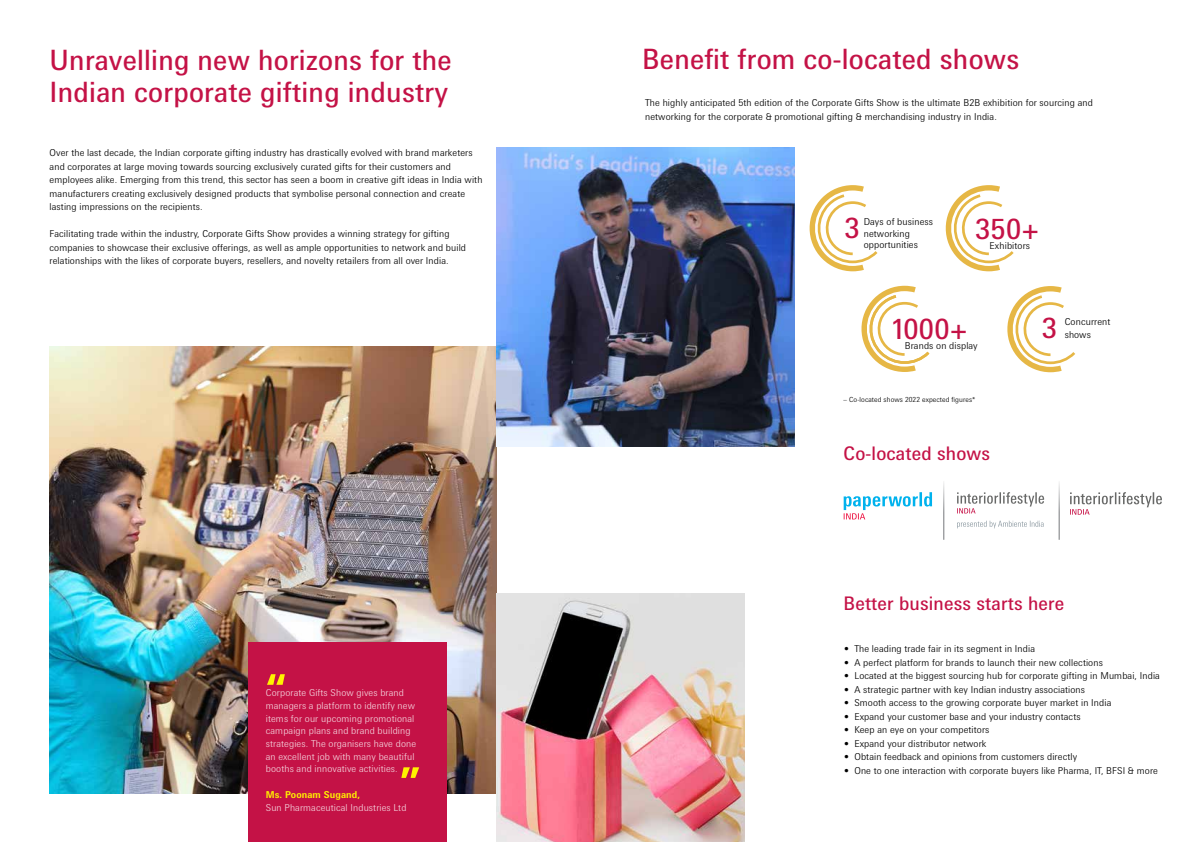
<style>
.page{position:relative;width:1191px;height:842px;background:#fff}
.page>*{position:absolute;margin:0;border:0;box-sizing:border-box;transform-origin:0 0}
.t1{font:28px/31.8px "Messe Univers";letter-spacing:.01em;color:#c41246}
.t2{font:18.7px "Messe Univers";letter-spacing:.01em;color:#c41246}
.t3{font:300 9.5px/13.5px "Messe Univers";letter-spacing:.01em;color:#000}
.t4{font:300 9.5px/12.7px "Messe Univers";letter-spacing:.01em;color:#f3d0da}
.t5{font:700 9.5px "Messe Univers";letter-spacing:.01em;color:#fff200}
.t6{font:300 7px "Messe Univers";letter-spacing:.01em;color:#000}
</style>
<div class="page">
<img style="left:50px;top:347px;width:447px;height:447px">
<hr style="left:943px;top:481px;width:1px;height:59px;background:#808285">
<hr style="left:1058px;top:481px;width:1px;height:59px;background:#808285">
<img style="left:496px;top:147px;width:298px;height:299px">
<img style="left:497px;top:594px;width:248px;height:248px">
<svg style="left:809px;top:185px;width:68px;height:86px"></svg>
<svg style="left:1007px;top:286px;width:68px;height:86px"></svg>
<svg style="left:945px;top:185px;width:68px;height:86px"></svg>
<div style="left:248px;top:643px;width:199px;height:199px;background:#c41246"></div>
<svg style="left:401px;top:767px;width:18px;height:11px"></svg>
<svg style="left:267px;top:674px;width:18px;height:11px"></svg>
<svg style="left:957px;top:521px;width:86px;height:7px"></svg>
<svg style="left:957px;top:492px;width:87px;height:21px"></svg>
<svg style="left:1070px;top:492px;width:92px;height:23px"></svg>
<svg style="left:843px;top:492px;width:89px;height:27px"></svg>
<svg style="left:861px;top:286px;width:68px;height:86px"></svg>
<h1 class="t1" style="left:50px;top:44px;width:403px">Unravelling new horizons for the<br>Indian corporate gifting industry</h1>
<p class="t3" style="left:50px;top:146px;width:434px">Over the last decade, the Indian corporate gifting industry has drastically evolved with brand marketers and corporates at large moving towards sourcing exclusively curated gifts for their customers and employees alike. Emerging from this trend, this sector has seen a boom in creative gift ideas in India with manufacturers creating exclusively designed products that symbolise personal connection and create lasting impressions on the recipients.</p>
<p class="t3" style="left:50px;top:227px;width:418px">Facilitating trade within the industry, Corporate Gifts Show provides a winning strategy for gifting companies to showcase their exclusive offerings, as well as ample opportunities to network and build relationships with the likes of corporate buyers, resellers, and novelty retailers from all over India.</p>
<p class="t4" style="left:266px;top:686px;width:152px">Corporate Gifts Show gives brand managers a platform to identify new items for our upcoming promotional campaign plans and brand building strategies. The organisers have done an excellent job with many beautiful booths and innovative activities.</p>
<p class="t5" style="left:266px;top:788px;width:96px">Ms. Poonam Sugand,</p>
<p class="t4" style="left:266px;top:801px;width:142px">Sun Pharmaceutical Industries Ltd</p>
<h1 class="t1" style="left:642px;top:43px;width:378px">Benefit from co-located shows</h1>
<p class="t3" style="left:645px;top:96px;width:449px">The highly anticipated 5th edition of the Corporate Gifts Show is the ultimate B2B exhibition for sourcing and networking for the corporate &amp; promotional gifting &amp; merchandising industry in India.</p>
<h1 class="t1" style="left:844px;top:212px;width:17px">3</h1>
<h1 class="t1" style="left:975px;top:212px;width:65px">350+</h1>
<p class="t3" style="left:863px;top:216px;width:71px;line-height:11.5px">Days of business networking opportunities</p>
<p class="t3" style="left:989px;top:239px;width:42px">Exhibitors</p>
<h1 class="t1" style="left:892px;top:313px;width:76px">1000+</h1>
<p class="t3" style="left:905px;top:338px;width:74px">Brands on display</p>
<p class="t6" style="left:843px;top:395px;width:133px">– Co-located shows 2022 expected figures*</p>
<h2 class="t2" style="left:843px;top:442px;width:148px">Co-located shows</h2>
<h1 class="t1" style="left:1041px;top:312px;width:17px">3</h1>
<p class="t3" style="left:1064px;top:315px;width:47px">Concurrent</p>
<p class="t3" style="left:1064px;top:327px;width:28px">shows</p>
<h2 class="t2" style="left:843px;top:591px;width:222px">Better business starts here</h2>
<p class="t3" style="left:844px;top:642px;width:192px">• The leading trade fair in its segment in India</p>
<p class="t3" style="left:844px;top:655px;width:260px">• A perfect platform for brands to launch their new collections</p>
<p class="t3" style="left:844px;top:669px;width:317px">• Located at the biggest sourcing hub for corporate gifting in Mumbai, India</p>
<p class="t3" style="left:844px;top:682px;width:242px">• A strategic partner with key Indian industry associations</p>
<p class="t3" style="left:844px;top:696px;width:269px">• Smooth access to the growing corporate buyer market in India</p>
<p class="t3" style="left:844px;top:709px;width:238px">• Expand your customer base and your industry contacts</p>
<p class="t3" style="left:844px;top:723px;width:147px">• Keep an eye on your competitors</p>
<p class="t3" style="left:844px;top:736px;width:144px">• Expand your distributor network</p>
<p class="t3" style="left:844px;top:750px;width:234px">• Obtain feedback and opinions from customers directly</p>
<p class="t3" style="left:844px;top:763px;width:315px">• One to one interaction with corporate buyers like Pharma, IT, BFSI &amp; more</p>
</div>
